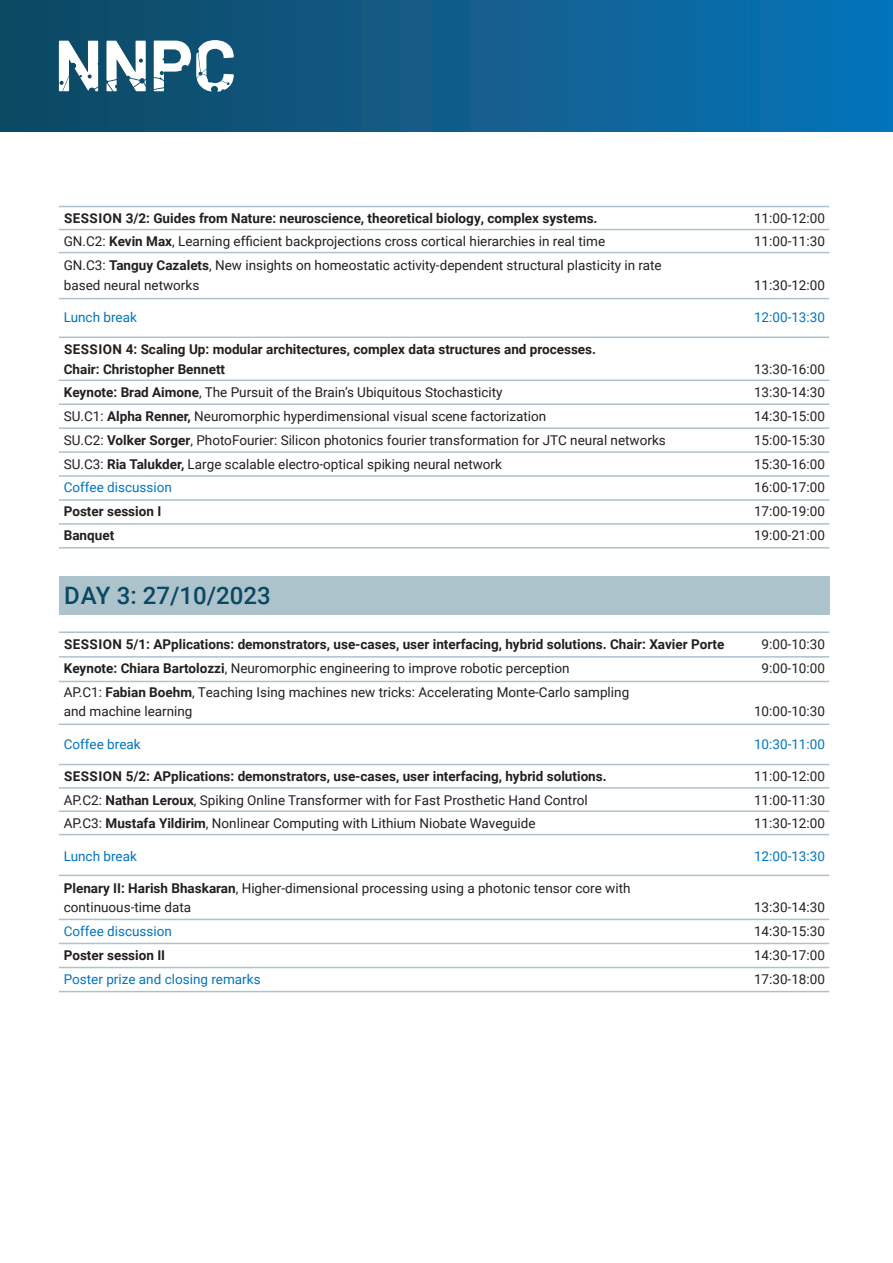
<style>
.page{position:relative;width:893px;height:1263px;background:#fff}
.page>*{position:absolute;margin:0;border:0;box-sizing:border-box;transform-origin:0 0}
.t1{font:500 24px "Roboto";color:#0b4862}
.t2{font:13.5px/19.5px "Roboto";color:#231f20}
.t3{font:700 13.5px/19.5px "Roboto";color:#231f20}
.t4{font:13.5px "Roboto";color:#0075bd}
.s1{font-weight:700}
</style>
<div class="page">
<div style="left:59px;top:576px;width:770px;height:39px;background:#acc3cc"></div>
<div style="left:0;top:0;width:893px;height:132px;background:linear-gradient(to right,#12475f,#0a73b7)"></div>
<hr style="left:59px;top:206px;width:770px;height:1px;background:#acc3cc">
<hr style="left:59px;top:229px;width:770px;height:1px;background:#acc3cc">
<hr style="left:59px;top:252px;width:770px;height:1px;background:#acc3cc">
<hr style="left:59px;top:298px;width:770px;height:1px;background:#acc3cc">
<hr style="left:59px;top:337px;width:770px;height:1px;background:#acc3cc">
<hr style="left:59px;top:380px;width:770px;height:1px;background:#acc3cc">
<hr style="left:59px;top:403px;width:770px;height:2px;background:#acc3cc">
<hr style="left:59px;top:427px;width:770px;height:2px;background:#acc3cc">
<hr style="left:59px;top:451px;width:770px;height:2px;background:#acc3cc">
<hr style="left:59px;top:475px;width:770px;height:2px;background:#acc3cc">
<hr style="left:59px;top:499px;width:770px;height:2px;background:#acc3cc">
<hr style="left:59px;top:523px;width:770px;height:2px;background:#acc3cc">
<hr style="left:59px;top:547px;width:770px;height:2px;background:#acc3cc">
<hr style="left:59px;top:631px;width:770px;height:2px;background:#acc3cc">
<hr style="left:59px;top:656px;width:770px;height:2px;background:#acc3cc">
<hr style="left:59px;top:681px;width:770px;height:1px;background:#acc3cc">
<hr style="left:59px;top:723px;width:770px;height:2px;background:#acc3cc">
<hr style="left:59px;top:764px;width:770px;height:1px;background:#acc3cc">
<hr style="left:59px;top:787px;width:770px;height:2px;background:#acc3cc">
<hr style="left:59px;top:810px;width:770px;height:2px;background:#acc3cc">
<hr style="left:59px;top:834px;width:770px;height:1px;background:#acc3cc">
<hr style="left:59px;top:875px;width:770px;height:1px;background:#acc3cc">
<hr style="left:59px;top:919px;width:770px;height:1px;background:#acc3cc">
<hr style="left:59px;top:943px;width:770px;height:1px;background:#acc3cc">
<hr style="left:59px;top:967px;width:770px;height:1px;background:#acc3cc">
<hr style="left:59px;top:991px;width:770px;height:1px;background:#acc3cc">
<svg style="left:59px;top:41px;width:39px;height:50px"></svg>
<svg style="left:107px;top:41px;width:39px;height:50px"></svg>
<svg style="left:154px;top:40px;width:80px;height:52px"></svg>
<p class="t3" style="left:64px;top:207px;width:535px">SESSION 3/2: Guides from Nature: neuroscience, theoretical biology, complex systems.</p>
<p class="t2" style="left:754px;top:207px;width:72px">11:00-12:00</p>
<p class="t2" style="left:64px;top:231px;width:543px">GN.C2: <span class="s1">Kevin Max</span>, Learning efficient backprojections cross cortical hierarchies in real time</p>
<p class="t2" style="left:754px;top:231px;width:72px">11:00-11:30</p>
<p class="t2" style="left:64px;top:255px;width:599px">GN.C3: <span class="s1">Tanguy Cazalets</span>, New insights on homeostatic activity-dependent structural plasticity in rate based neural networks</p>
<p class="t2" style="left:754px;top:274px;width:72px">11:30-12:00</p>
<p class="t4" style="left:64px;top:307px;width:75px">Lunch break</p>
<p class="t4" style="left:754px;top:307px;width:72px">12:00-13:30</p>
<p class="t3" style="left:64px;top:339px;width:534px">SESSION 4: Scaling Up: modular architectures, complex data structures and processes.<br>Chair: Christopher Bennett</p>
<p class="t2" style="left:754px;top:358px;width:72px">13:30-16:00</p>
<p class="t2" style="left:64px;top:382px;width:440px"><span class="s1">Keynote: Brad Aimone</span>, The Pursuit of the Brain’s Ubiquitous Stochasticity</p>
<p class="t2" style="left:754px;top:382px;width:72px">13:30-14:30</p>
<p class="t2" style="left:64px;top:406px;width:484px">SU.C1: <span class="s1">Alpha Renner,</span> Neuromorphic hyperdimensional visual scene factorization</p>
<p class="t2" style="left:754px;top:406px;width:72px">14:30-15:00</p>
<p class="t2" style="left:64px;top:430px;width:604px">SU.C2: <span class="s1">Volker Sorger</span>, PhotoFourier: Silicon photonics fourier transformation for JTC neural networks</p>
<p class="t2" style="left:754px;top:430px;width:72px">15:00-15:30</p>
<p class="t2" style="left:64px;top:453px;width:440px">SU.C3: <span class="s1">Ria Talukder,</span> Large scalable electro-optical spiking neural network</p>
<p class="t2" style="left:754px;top:453px;width:72px">15:30-16:00</p>
<p class="t4" style="left:64px;top:478px;width:110px">Coffee discussion</p>
<p class="t2" style="left:754px;top:477px;width:72px">16:00-17:00</p>
<p class="t3" style="left:64px;top:501px;width:99px">Poster session I</p>
<p class="t2" style="left:754px;top:501px;width:72px">17:00-19:00</p>
<p class="t3" style="left:64px;top:525px;width:52px">Banquet</p>
<p class="t2" style="left:754px;top:525px;width:72px">19:00-21:00</p>
<p class="t1" style="left:64px;top:579px;width:208px">DAY 3: 27/10/2023</p>
<p class="t3" style="left:64px;top:634px;width:662px">SESSION 5/1: APplications: demonstrators, use-cases, user interfacing, hybrid solutions. Chair: Xavier Porte</p>
<p class="t2" style="left:762px;top:634px;width:65px">9:00-10:30</p>
<p class="t2" style="left:64px;top:658px;width:507px"><span class="s1">Keynote: Chiara Bartolozzi</span>, Neuromorphic engineering to improve robotic perception</p>
<p class="t2" style="left:762px;top:658px;width:65px">9:00-10:00</p>
<p class="t2" style="left:64px;top:682px;width:567px">AP.C1: <span class="s1">Fabian Boehm</span>, Teaching Ising machines new tricks: Accelerating Monte-Carlo sampling and machine learning</p>
<p class="t2" style="left:754px;top:701px;width:72px">10:00-10:30</p>
<p class="t4" style="left:64px;top:734px;width:78px">Coffee break</p>
<p class="t4" style="left:754px;top:734px;width:72px">10:30-11:00</p>
<p class="t3" style="left:64px;top:766px;width:544px">SESSION 5/2: APplications: demonstrators, use-cases, user interfacing, hybrid solutions.</p>
<p class="t2" style="left:754px;top:766px;width:72px">11:00-12:00</p>
<p class="t2" style="left:64px;top:790px;width:525px">AP.C2: <span class="s1">Nathan Leroux</span>, Spiking Online Transformer with for Fast Prosthetic Hand Control</p>
<p class="t2" style="left:754px;top:790px;width:72px">11:00-11:30</p>
<p class="t2" style="left:64px;top:813px;width:473px">AP.C3: <span class="s1">Mustafa Yildirim</span>, Nonlinear Computing with Lithium Niobate Waveguide</p>
<p class="t2" style="left:754px;top:813px;width:72px">11:30-12:00</p>
<p class="t4" style="left:64px;top:846px;width:75px">Lunch break</p>
<p class="t4" style="left:754px;top:846px;width:72px">12:00-13:30</p>
<p class="t2" style="left:64px;top:878px;width:568px"><span class="s1">Plenary II: Harish Bhaskaran</span>, Higher-dimensional processing using a photonic tensor core with continuous-time data</p>
<p class="t2" style="left:754px;top:897px;width:72px">13:30-14:30</p>
<p class="t4" style="left:64px;top:922px;width:110px">Coffee discussion</p>
<p class="t2" style="left:754px;top:921px;width:72px">14:30-15:30</p>
<p class="t3" style="left:64px;top:945px;width:103px">Poster session II</p>
<p class="t2" style="left:754px;top:945px;width:72px">14:30-17:00</p>
<p class="t4" style="left:64px;top:969px;width:198px">Poster prize and closing remarks</p>
<p class="t2" style="left:754px;top:969px;width:72px">17:30-18:00</p>
</div>
